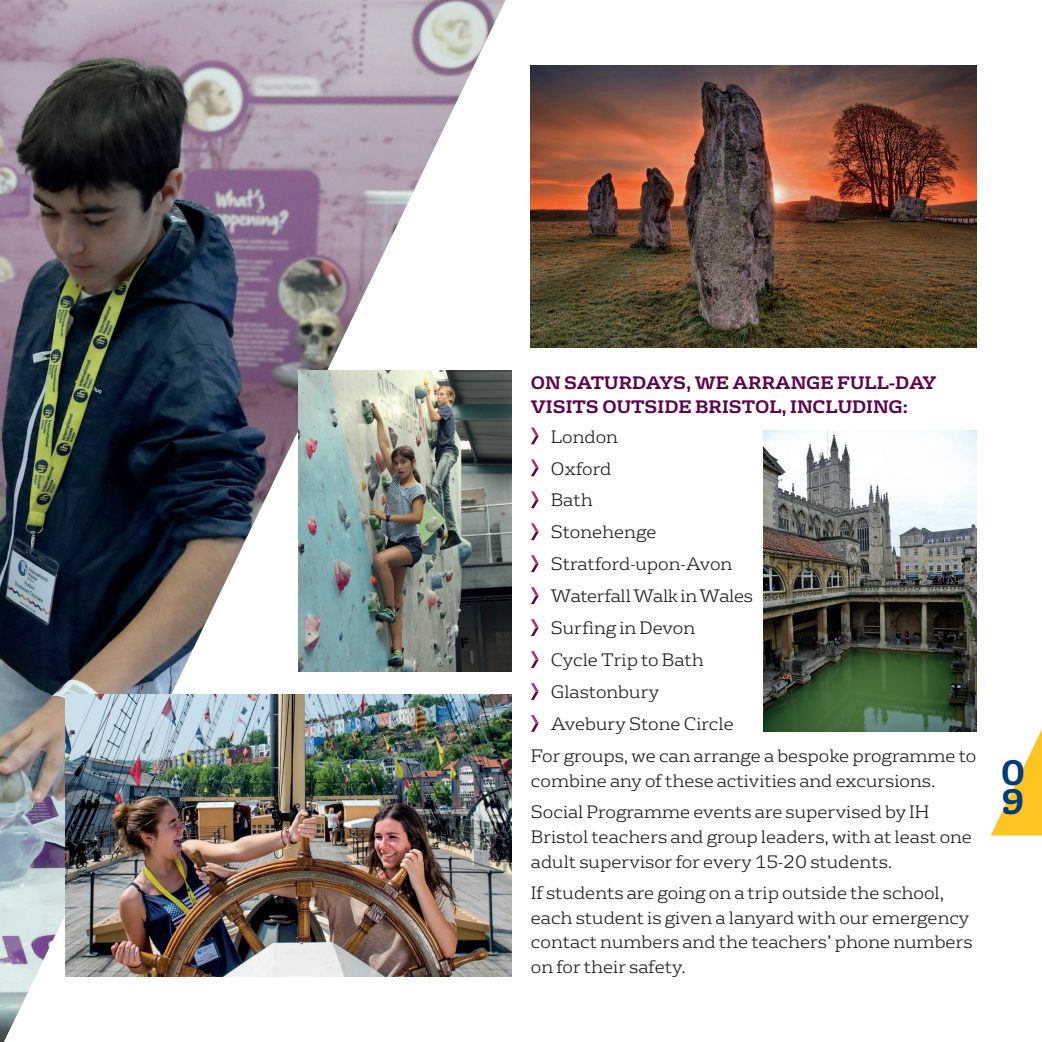
<style>
.page{position:relative;width:1042px;height:1042px;background:#fff}
.page>*{position:absolute;margin:0;border:0;box-sizing:border-box;transform-origin:0 0}
.t1{font:700 34.3px/29.4px "FS Rufus";color:#013d7d}
.t2{font:300 17.5px/24.5px "FS Rufus";color:#231f20}
.t3{font:700 17.5px/24.5px "FS Rufus";color:#5e034e}
.t4{font:300 17.5px "FS Rufus";letter-spacing:-.02em;color:#231f20}
</style>
<div class="page">
<svg style="left:991px;top:729px;width:51px;height:106px"></svg>
<svg style="left:531px;top:427px;width:8px;height:17px"></svg>
<svg style="left:531px;top:459px;width:8px;height:17px"></svg>
<svg style="left:531px;top:491px;width:8px;height:17px"></svg>
<svg style="left:531px;top:523px;width:8px;height:17px"></svg>
<svg style="left:531px;top:555px;width:8px;height:17px"></svg>
<svg style="left:531px;top:587px;width:8px;height:17px"></svg>
<svg style="left:531px;top:619px;width:8px;height:17px"></svg>
<svg style="left:531px;top:651px;width:8px;height:17px"></svg>
<svg style="left:531px;top:683px;width:8px;height:17px"></svg>
<svg style="left:531px;top:715px;width:8px;height:17px"></svg>
<img style="left:0;top:0;width:505px;height:1042px">
<img style="left:531px;top:65px;width:446px;height:282px">
<img style="left:65px;top:694px;width:446px;height:283px">
<img style="left:298px;top:371px;width:213px;height:300px">
<img style="left:764px;top:430px;width:213px;height:301px">
<p class="t3" style="left:531px;top:369px;width:407px">ON SATURDAYS, WE ARRANGE FULL-DAY<br>VISITS OUTSIDE BRISTOL, INCLUDING:</p>
<p class="t2" style="left:551px;top:422px;width:69px">London</p>
<p class="t2" style="left:551px;top:454px;width:62px">Oxford</p>
<p class="t2" style="left:551px;top:486px;width:43px">Bath</p>
<p class="t2" style="left:551px;top:518px;width:107px">Stonehenge</p>
<p class="t2" style="left:551px;top:550px;width:183px">Stratford-upon-Avon</p>
<p class="t4" style="left:551px;top:582px;width:204px">Waterfall Walk in Wales</p>
<p class="t2" style="left:551px;top:614px;width:146px">Surfing in Devon</p>
<p class="t2" style="left:551px;top:646px;width:154px">Cycle Trip to Bath</p>
<p class="t2" style="left:551px;top:678px;width:110px">Glastonbury</p>
<p class="t2" style="left:551px;top:710px;width:184px">Avebury Stone Circle</p>
<p class="t2" style="left:531px;top:742px;width:447px">For groups, we can arrange a bespoke programme to</p>
<p class="t2" style="left:531px;top:763px;width:406px;line-height:31.8px">combine any of these activities and excursions.<br>Social Programme events are supervised by IH</p>
<p class="t2" style="left:531px;top:823px;width:443px">Bristol teachers and group leaders, with at least one adult supervisor for every 15-20 students.</p>
<p class="t2" style="left:531px;top:879px;width:443px">If students are going on a trip outside the school, each student is given a lanyard with our emergency contact numbers and the teachers’ phone numbers on for their safety.</p>
<p class="t1" style="left:1001px;top:755px;width:26px">0<br>9</p>
</div>
